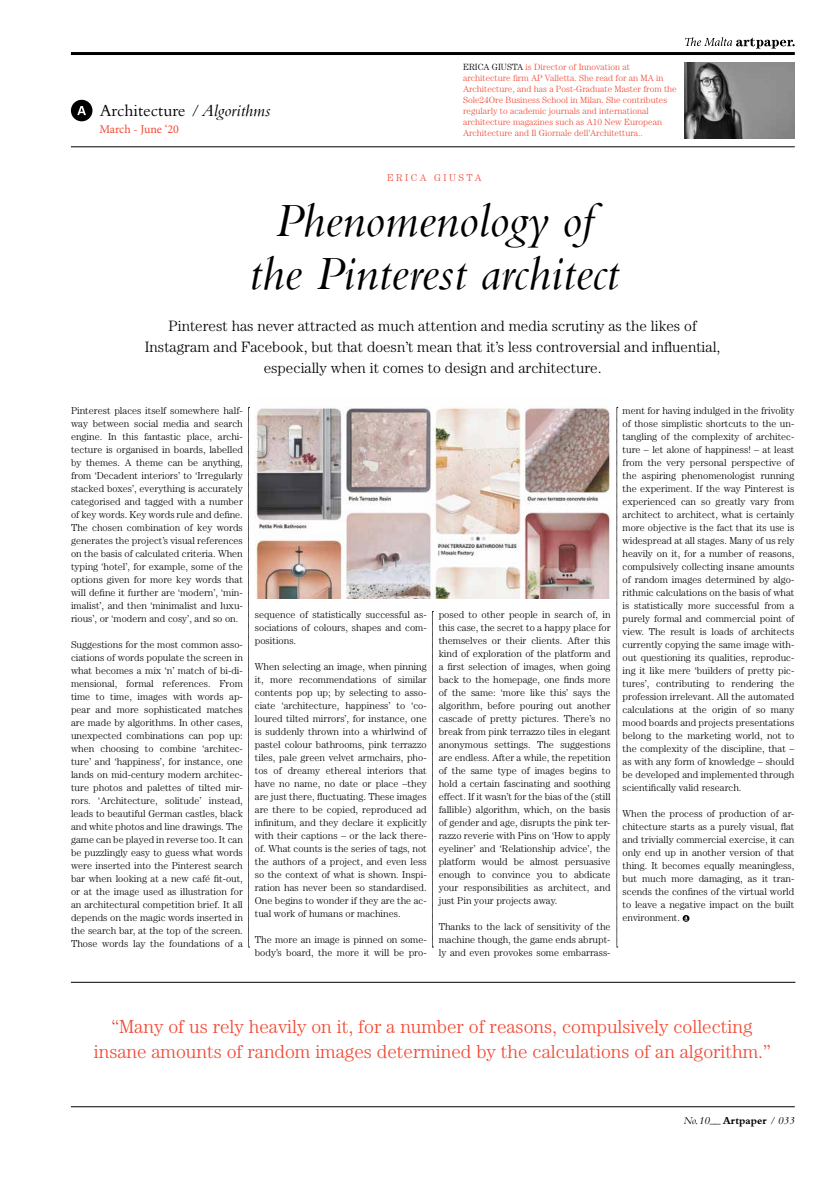
<style>
.page{position:relative;width:837px;height:1177px;background:#fff}
.page>*{position:absolute;margin:0;border:0;box-sizing:border-box;transform-origin:0 0}
.t1{font:italic 49.5px/53px "Bembo";color:#000;text-align:center}
.t2{font:300 19px/24.7px "Century Std";color:#f04934;text-align:center}
.t3{font:17.4px "Bembo";color:#000}
.t4{font:300 15px/21px "Century Std";color:#000;text-align:center}
.t5{font:12px "Minion Pro";letter-spacing:-.005em;color:#f04934}
.t6{font:italic 11px "Bembo";color:#000}
.t7{font:300 10px/13px "Century Std";color:#000;text-align:justify}
.t8{font:300 10px "Century Std";letter-spacing:.25em;color:#f04934}
.t9{font:300 9px/11px "Century Std";color:#f04934}
.s1{font-style:italic}
.s2{color:#000}
.s3{font-weight:700;font-style:normal}
</style>
<div class="page">
<hr style="left:71px;top:52px;width:723px;height:3px;background:#000">
<svg style="left:685px;top:37px;width:109px;height:12px"></svg>
<hr style="left:71px;top:146px;width:723px;height:1px;background:#000">
<hr style="left:71px;top:1106px;width:723px;height:1px;background:#000">
<img style="left:684px;top:62px;width:110px;height:76px">
<svg style="left:682px;top:915px;width:7px;height:6px"></svg>
<svg style="left:684px;top:916px;width:3px;height:4px"></svg>
<hr style="left:71px;top:982px;width:724px;height:1px;background:#000">
<img style="left:255px;top:407px;width:355px;height:191px">
<svg style="left:248px;top:407px;width:1px;height:540px"></svg>
<svg style="left:616px;top:407px;width:1px;height:540px"></svg>
<svg style="left:432px;top:611px;width:1px;height:336px"></svg>
<div style="left:71px;top:100px;width:21px;height:21px;background:#000;border-radius:50%"></div>
<svg style="left:77px;top:106px;width:9px;height:9px"></svg>
<h3 class="t3" style="left:100px;top:100px;width:172px">Architecture <span class="s1">/ Algorithms</span></h3>
<p class="t5" style="left:99px;top:121px;width:81px">March - June ‘20</p>
<p class="t9" style="left:463px;top:61px;width:215px"><span class="s2">ERICA GIUSTA</span> is Director of Innovation at architecture firm AP Valletta. She read for an MA in Architecture, and has a Post-Graduate Master from the Sole24Ore Business School in Milan. She contributes regularly to academic journals and international architecture magazines such as A10 New European Architecture and Il Giornale dell’Architettura..</p>
<p class="t8" style="left:387px;top:172px;width:96px">ERICA GIUSTA</p>
<h1 class="t1" style="left:249px;top:193px;width:371px">Phenomenology of the Pinterest architect</h1>
<h3 class="t4" style="left:145px;top:315px;width:577px">Pinterest has never attracted as much attention and media scrutiny as the likes of<br>Instagram and Facebook, but that doesn’t mean that it’s less controversial and influential, especially when it comes to design and architecture.</h3>
<p class="t7" style="left:71px;top:404px;width:173px">Pinterest places itself somewhere half&shy;way between social media and search engine. In this fantastic place, archi&shy;tecture is organised in boards, labelled by themes. A theme can be anything, from ‘Decadent interiors’ to ‘Irregularly stacked boxes’, everything is accurately categorised and tagged with a number of key words. Key words rule and define.<br>The chosen combination of key words generates the project’s visual references on the basis of calculated criteria. When typing ‘hotel’, for example, some of the options given for more key words that will define it further are ‘modern’, ‘min&shy;imalist’, and then ‘minimalist and luxu&shy;rious’, or ‘modern and cosy’, and so on.</p>
<p class="t7" style="left:71px;top:638px;width:173px">Suggestions for the most common asso&shy;ciations of words populate the screen in what becomes a mix ‘n’ match of bi-di&shy;mensional, formal references. From time to time, images with words ap&shy;pear and more sophisticated matches are made by algorithms. In other cases, unexpected combinations can pop up: when choosing to combine ‘architec&shy;ture’ and ‘happiness’, for instance, one lands on mid-century modern architec&shy;ture photos and palettes of tilted mir&shy;rors. ‘Architecture, solitude’ instead, leads to beautiful German castles, black and white photos and line drawings. The game can be played in reverse too. It can be puzzlingly easy to guess what words were inserted into the Pinterest search bar when looking at a new café fit-out, or at the image used as illustration for an architectural competition brief. It all depends on the magic words inserted in the search bar, at the top of the screen.<br>Those words lay the foundations of a</p>
<p class="t7" style="left:255px;top:608px;width:173px">sequence of statistically successful as&shy;sociations of colours, shapes and com&shy;positions.</p>
<p class="t7" style="left:255px;top:660px;width:173px">When selecting an image, when pinning it, more recommendations of similar contents pop up; by selecting to asso&shy;ciate ‘architecture, happiness’ to ‘co&shy;loured tilted mirrors’, for instance, one is suddenly thrown into a whirlwind of pastel colour bathrooms, pink terrazzo tiles, pale green velvet armchairs, pho&shy;tos of dreamy ethereal interiors that have no name, no date or place –they are just there, fluctuating. These images are there to be copied, reproduced ad infinitum, and they declare it explicitly with their captions – or the lack there&shy;of. What counts is the series of tags, not the authors of a project, and even less so the context of what is shown. Inspi&shy;ration has never been so standardised.<br>One begins to wonder if they are the ac&shy;tual work of humans or machines.</p>
<p class="t7" style="left:255px;top:933px;width:173px">The more an image is pinned on some&shy;body’s board, the more it will be pro-</p>
<p class="t7" style="left:438px;top:608px;width:173px">posed to other people in search of, in this case, the secret to a happy place for themselves or their clients. After this kind of exploration of the platform and a first selection of images, when going back to the homepage, one finds more of the same: ‘more like this’ says the algorithm, before pouring out another cascade of pretty pictures. There’s no break from pink terrazzo tiles in elegant anonymous settings. The suggestions are endless. After a while, the repetition of the same type of images begins to hold a certain fascinating and soothing effect. If it wasn’t for the bias of the (still fallible) algorithm, which, on the basis of gender and age, disrupts the pink ter&shy;razzo reverie with Pins on ‘How to apply eyeliner’ and ‘Relationship advice’, the platform would be almost persuasive enough to convince you to abdicate your responsibilities as architect, and just Pin your projects away.</p>
<p class="t7" style="left:438px;top:920px;width:173px">Thanks to the lack of sensitivity of the machine though, the game ends abrupt&shy;ly and even provokes some embarrass-</p>
<p class="t7" style="left:622px;top:404px;width:173px">ment for having indulged in the frivolity of those simplistic shortcuts to the un&shy;tangling of the complexity of architec&shy;ture – let alone of happiness! – at least from the very personal perspective of the aspiring phenomenologist running the experiment. If the way Pinterest is experienced can so greatly vary from architect to architect, what is certainly more objective is the fact that its use is widespread at all stages. Many of us rely heavily on it, for a number of reasons, compulsively collecting insane amounts of random images determined by algo&shy;rithmic calculations on the basis of what is statistically more successful from a purely formal and commercial point of view. The result is loads of architects currently copying the same image with&shy;out questioning its qualities, reproduc&shy;ing it like mere ‘builders of pretty pic&shy;tures’, contributing to rendering the profession irrelevant. All the automated calculations at the origin of so many mood boards and projects presentations belong to the marketing world, not to the complexity of the discipline, that – as with any form of knowledge – should be developed and implemented through scientifically valid research.</p>
<p class="t7" style="left:622px;top:807px;width:173px">When the process of production of ar&shy;chitecture starts as a purely visual, flat and trivially commercial exercise, it can only end up in another version of that thing. It becomes equally meaningless, but much more damaging, as it tran&shy;scends the confines of the virtual world to leave a negative impact on the built environment.</p>
<h2 class="t2" style="left:94px;top:1014px;width:677px">“Many of us rely heavily on it, for a number of reasons, compulsively collecting insane amounts of random images determined by the calculations of an algorithm.”</h2>
<p class="t6" style="left:683px;top:1114px;width:113px">No.10__ <span class="s3">Artpaper</span> / 033</p>
</div>
